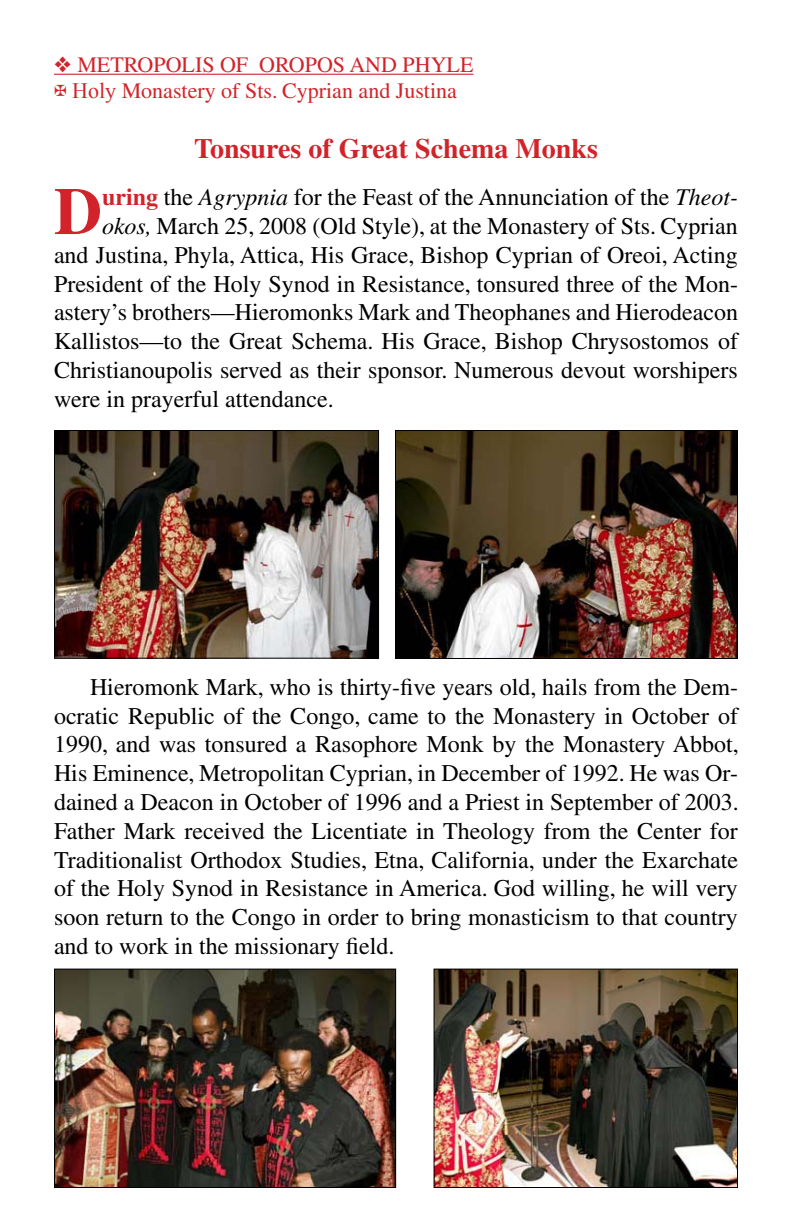
<style>
.page{position:relative;width:792px;height:1224px;background:#fff}
.page>*{position:absolute;margin:0;border:0;box-sizing:border-box;transform-origin:0 0}
.t1{font:700 66.6px "CTOS Times Pro";color:#d2232a}
.t2{font:700 28px "CTOS Times Pro";color:#d2232a}
.t3{font:24px/28.8px "CTOS Times Pro";color:#000;text-align:justify}
.t4{font:22px "CTOS Times Pro";color:#d2232a}
.s1{font-family:"Times New Roman"}
.s2{font-weight:700;color:#d2232a}
.s3{font-style:italic}
</style>
<div class="page">
<hr style="left:54px;top:74px;width:419px;height:1px;background:#d2232a">
<img style="left:56px;top:432px;width:321px;height:225px">
<div style="left:54px;top:430px;width:325px;height:229px;border:1px solid #000"></div>
<img style="left:397px;top:432px;width:339px;height:225px">
<div style="left:395px;top:430px;width:343px;height:229px;border:1px solid #000"></div>
<img style="left:56px;top:971px;width:338px;height:215px">
<div style="left:54px;top:969px;width:342px;height:219px;border:1px solid #000"></div>
<img style="left:436px;top:971px;width:300px;height:215px">
<div style="left:434px;top:969px;width:304px;height:219px;border:1px solid #000"></div>
<p class="t4" style="left:54px;top:46px;width:421px">❖ METROPOLIS OF OROPOS AND PHYLE</p>
<p class="t4" style="left:54px;top:72px;width:404px">✠ <span class="s1">Holy</span> Monastery of Sts. Cyprian and Justina</p>
<p class="t2" style="left:194px;top:124px;width:405px">Tonsures of Great Schema Monks</p>
<p class="t1" style="left:54px;top:152px;width:50px">D</p>
<p class="t3" style="left:102px;top:181px;width:637px"><span class="s2">uring</span> the <span class="s3">Agrypnia</span> for the Feast of the Annunciation of the <span class="s3">Theot-</span></p>
<p class="t3" style="left:102px;top:210px;width:637px"><span class="s3">okos,</span> March 25, 2008 (Old Style), at the Monastery of Sts. Cyprian</p>
<p class="t3" style="left:54px;top:239px;width:685px">and Justina, Phyla, Attica, His Grace, Bishop Cyprian of Oreoi, Acting</p>
<p class="t3" style="left:54px;top:267px;width:686px">President of the Holy Synod in Resistance, tonsured three of the Mon-</p>
<p class="t3" style="left:54px;top:296px;width:686px">astery’s brothers—Hieromonks Mark and Theophanes and Hierodeacon</p>
<p class="t3" style="left:54px;top:325px;width:686px">Kallistos—to the Great Schema. His Grace, Bishop Chrysostomos of</p>
<p class="t3" style="left:54px;top:354px;width:685px">Christianoupolis served as their sponsor. Numerous devout worshipers</p>
<p class="t3" style="left:54px;top:383px;width:281px">were in prayerful attendance.</p>
<p class="t3" style="left:54px;top:671px;width:686px;text-indent:36px">Hieromonk Mark, who is thirty-five years old, hails from the Dem&shy;ocratic Republic of the Congo, came to the Monastery in October of 1990, and was tonsured a Rasophore Monk by the Monastery Abbot, His Eminence, Metropolitan Cyprian, in December of 1992. He was Or&shy;dained a Deacon in October of 1996 and a Priest in September of 2003.<br>Father Mark received the Licentiate in Theology from the Center for Traditionalist Orthodox Studies, Etna, California, under the Exarchate of the Holy Synod in Resistance in America. God willing, he will very soon return to the Congo in order to bring monasticism to that country and to work in the missionary field.</p>
</div>
